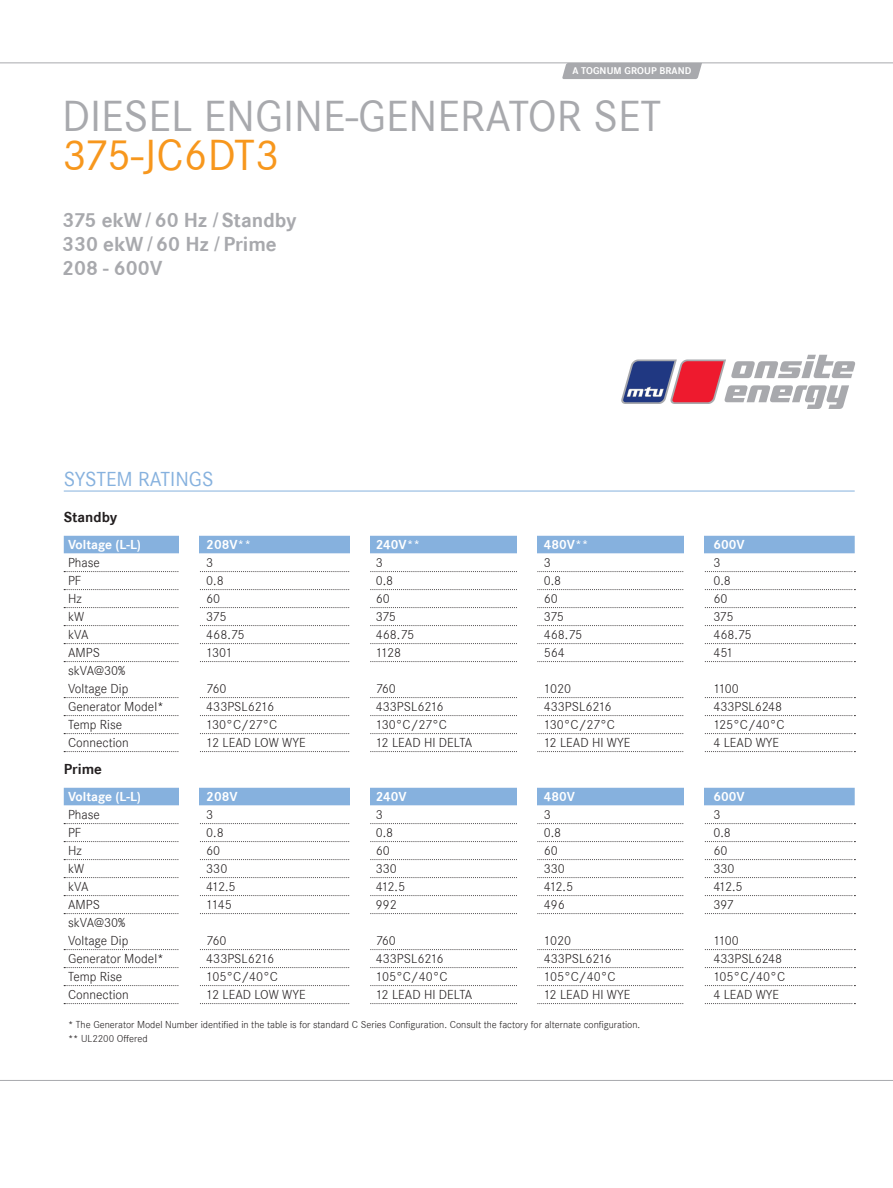
<style>
.page{position:relative;width:893px;height:1188px;background:#fff}
.page>*{position:absolute;margin:0;border:0;box-sizing:border-box;transform-origin:0 0}
.headline_1_gray{font:45px "Corporate S";color:#a8a9ad}
.headline_1_gray-2{font:45px "Corporate S";color:#f7971d}
.additional_text_1{font:700 21px "Corporate S";color:#a8a9ad}
.subheadline_1{font:21px "Corporate S";color:#86b1de}
.subheadline_2{font:700 15px "Corporate S";color:#231f20}
.t1{font:13.5px/18px "Corporate S Ligh";color:#231f20}
.t2{font:700 13.5px "Corporate S";color:#fff}
.t3{font:10.5px/14.2px "Corporate S Ligh";color:#231f20}
.t4{font:700 10.2px "Corporate S";letter-spacing:.01em;color:#fff}
</style>
<div class="page">
<svg style="left:621px;top:355px;width:234px;height:54px"></svg>
<hr style="left:0;top:63px;width:893px;height:1px;background:#a8a9ad">
<div style="left:562px;top:63px;width:140px;height:16px;background:#a8a9ad"></div>
<hr style="left:0;top:1080px;width:893px;height:1px;background:#a8a9ad">
<hr style="left:64px;top:491px;width:791px;height:1px;background:#86b1de">
<div style="left:64px;top:536px;width:791px;height:17px;background:#86b1de"></div>
<svg style="left:64px;top:571px;width:791px;height:1px"></svg>
<svg style="left:64px;top:589px;width:791px;height:1px"></svg>
<svg style="left:64px;top:607px;width:791px;height:1px"></svg>
<svg style="left:64px;top:625px;width:791px;height:1px"></svg>
<svg style="left:64px;top:643px;width:791px;height:1px"></svg>
<svg style="left:64px;top:661px;width:791px;height:1px"></svg>
<svg style="left:64px;top:697px;width:791px;height:1px"></svg>
<svg style="left:64px;top:715px;width:791px;height:1px"></svg>
<svg style="left:64px;top:733px;width:791px;height:1px"></svg>
<svg style="left:64px;top:751px;width:791px;height:1px"></svg>
<div style="left:64px;top:788px;width:791px;height:17px;background:#86b1de"></div>
<svg style="left:64px;top:823px;width:791px;height:1px"></svg>
<svg style="left:64px;top:841px;width:791px;height:1px"></svg>
<svg style="left:64px;top:859px;width:791px;height:1px"></svg>
<svg style="left:64px;top:877px;width:791px;height:1px"></svg>
<svg style="left:64px;top:895px;width:791px;height:1px"></svg>
<svg style="left:64px;top:913px;width:791px;height:1px"></svg>
<svg style="left:64px;top:949px;width:791px;height:1px"></svg>
<svg style="left:64px;top:967px;width:791px;height:1px"></svg>
<svg style="left:64px;top:985px;width:791px;height:1px"></svg>
<svg style="left:64px;top:1003px;width:791px;height:1px"></svg>
<div style="left:180px;top:522px;width:19px;height:241px;background:#fff"></div>
<div style="left:350px;top:522px;width:19px;height:490px;background:#fff"></div>
<div style="left:517px;top:522px;width:19px;height:489px;background:#fff"></div>
<div style="left:684px;top:522px;width:19px;height:489px;background:#fff"></div>
<div style="left:180px;top:774px;width:19px;height:238px;background:#fff"></div>
<p class="t4" style="left:573px;top:65px;width:120px">A tognum Group Brand</p>
<p class="headline_1_gray" style="left:62px;top:91px;width:601px">DIESEL ENGINE-GENERATOR SET</p>
<p class="headline_1_gray-2" style="left:63px;top:130px;width:218px">375-JC6DT3</p>
<p class="additional_text_1" style="left:63px;top:208px;width:235px">375 ekW<sup>/</sup>60 Hz <sup>/</sup>Standby</p>
<p class="additional_text_1" style="left:62px;top:232px;width:216px">330 ekW<sup>/</sup>60 Hz <sup>/</sup>Prime</p>
<p class="additional_text_1" style="left:62px;top:256px;width:102px">208 - 600V</p>
<p class="subheadline_1" style="left:64px;top:467px;width:98px">SYSTE M RATINGS</p>
<p class="subheadline_2" style="left:64px;top:508px;width:55px">Standby</p>
<p class="t2" style="left:68px;top:537px;width:75px">Voltage (L-L)</p>
<p class="t2" style="left:206px;top:537px;width:46px">208V**</p>
<p class="t2" style="left:376px;top:537px;width:46px">240V**</p>
<p class="t2" style="left:544px;top:537px;width:46px">480V**</p>
<p class="t2" style="left:713px;top:537px;width:33px">600V</p>
<p class="t1" style="left:68px;top:554px;width:33px">Phase</p>
<p class="t1" style="left:206px;top:554px;width:9px">3</p>
<p class="t1" style="left:376px;top:554px;width:9px">3</p>
<p class="t1" style="left:544px;top:554px;width:9px">3</p>
<p class="t1" style="left:713px;top:554px;width:9px">3</p>
<p class="t1" style="left:68px;top:572px;width:15px">PF</p>
<p class="t1" style="left:206px;top:572px;width:19px">0.8</p>
<p class="t1" style="left:376px;top:572px;width:19px">0.8</p>
<p class="t1" style="left:544px;top:572px;width:19px">0.8</p>
<p class="t1" style="left:713px;top:572px;width:19px">0.8</p>
<p class="t1" style="left:68px;top:590px;width:15px">Hz</p>
<p class="t1" style="left:206px;top:590px;width:16px">60</p>
<p class="t1" style="left:376px;top:590px;width:16px">60</p>
<p class="t1" style="left:544px;top:590px;width:16px">60</p>
<p class="t1" style="left:713px;top:590px;width:16px">60</p>
<p class="t1" style="left:68px;top:608px;width:18px">kW</p>
<p class="t1" style="left:206px;top:608px;width:22px">375</p>
<p class="t1" style="left:376px;top:608px;width:22px">375</p>
<p class="t1" style="left:544px;top:608px;width:22px">375</p>
<p class="t1" style="left:713px;top:608px;width:22px">375</p>
<p class="t1" style="left:68px;top:626px;width:22px">kVA</p>
<p class="t1" style="left:206px;top:626px;width:40px">468.75</p>
<p class="t1" style="left:376px;top:626px;width:40px">468.75</p>
<p class="t1" style="left:544px;top:626px;width:40px">468.75</p>
<p class="t1" style="left:713px;top:626px;width:40px">468.75</p>
<p class="t1" style="left:68px;top:644px;width:34px">AMPS</p>
<p class="t1" style="left:206px;top:644px;width:28px">1301</p>
<p class="t1" style="left:376px;top:644px;width:27px">1128</p>
<p class="t1" style="left:544px;top:644px;width:23px">564</p>
<p class="t1" style="left:713px;top:644px;width:22px">451</p>
<p class="t1" style="left:68px;top:662px;width:62px">skVA@30%<br>Voltage Dip</p>
<p class="t1" style="left:206px;top:680px;width:22px">760</p>
<p class="t1" style="left:376px;top:680px;width:22px">760</p>
<p class="t1" style="left:544px;top:680px;width:29px">1020</p>
<p class="t1" style="left:713px;top:680px;width:27px">1100</p>
<p class="t1" style="left:68px;top:698px;width:97px">Generator Model*</p>
<p class="t1" style="left:206px;top:698px;width:69px">433PSL6216</p>
<p class="t1" style="left:376px;top:698px;width:69px">433PSL6216</p>
<p class="t1" style="left:544px;top:698px;width:69px">433PSL6216</p>
<p class="t1" style="left:713px;top:698px;width:70px">433PSL6248</p>
<p class="t1" style="left:68px;top:716px;width:56px">Temp Rise</p>
<p class="t1" style="left:206px;top:716px;width:73px">130°C/27°C</p>
<p class="t1" style="left:376px;top:716px;width:73px">130°C/27°C</p>
<p class="t1" style="left:544px;top:716px;width:73px">130°C/27°C</p>
<p class="t1" style="left:713px;top:716px;width:73px">125°C/40°C</p>
<p class="t1" style="left:68px;top:734px;width:62px">Connection</p>
<p class="t1" style="left:206px;top:734px;width:101px">12 LEAD LOW WYE</p>
<p class="t1" style="left:376px;top:734px;width:98px">12 LEAD HI DELTA</p>
<p class="t1" style="left:544px;top:734px;width:88px">12 LEAD HI WYE</p>
<p class="t1" style="left:713px;top:734px;width:67px">4 LEAD WYE</p>
<p class="subheadline_2" style="left:64px;top:760px;width:40px">Prime</p>
<p class="t2" style="left:68px;top:789px;width:75px">Voltage (L-L)</p>
<p class="t2" style="left:206px;top:789px;width:33px">208V</p>
<p class="t2" style="left:376px;top:789px;width:32px">240V</p>
<p class="t2" style="left:544px;top:789px;width:33px">480V</p>
<p class="t2" style="left:713px;top:789px;width:33px">600V</p>
<p class="t1" style="left:68px;top:806px;width:33px">Phase</p>
<p class="t1" style="left:206px;top:806px;width:9px">3</p>
<p class="t1" style="left:376px;top:806px;width:9px">3</p>
<p class="t1" style="left:544px;top:806px;width:9px">3</p>
<p class="t1" style="left:713px;top:806px;width:9px">3</p>
<p class="t1" style="left:68px;top:824px;width:15px">PF</p>
<p class="t1" style="left:206px;top:824px;width:19px">0.8</p>
<p class="t1" style="left:376px;top:824px;width:19px">0.8</p>
<p class="t1" style="left:544px;top:824px;width:19px">0.8</p>
<p class="t1" style="left:713px;top:824px;width:19px">0.8</p>
<p class="t1" style="left:68px;top:842px;width:15px">Hz</p>
<p class="t1" style="left:206px;top:842px;width:16px">60</p>
<p class="t1" style="left:376px;top:842px;width:16px">60</p>
<p class="t1" style="left:544px;top:842px;width:16px">60</p>
<p class="t1" style="left:713px;top:842px;width:16px">60</p>
<p class="t1" style="left:68px;top:860px;width:18px">kW</p>
<p class="t1" style="left:206px;top:860px;width:23px">330</p>
<p class="t1" style="left:376px;top:860px;width:23px">330</p>
<p class="t1" style="left:544px;top:860px;width:23px">330</p>
<p class="t1" style="left:713px;top:860px;width:23px">330</p>
<p class="t1" style="left:68px;top:878px;width:22px">kVA</p>
<p class="t1" style="left:206px;top:878px;width:31px">412.5</p>
<p class="t1" style="left:376px;top:878px;width:31px">412.5</p>
<p class="t1" style="left:544px;top:878px;width:31px">412.5</p>
<p class="t1" style="left:713px;top:878px;width:31px">412.5</p>
<p class="t1" style="left:68px;top:896px;width:34px">AMPS</p>
<p class="t1" style="left:206px;top:896px;width:27px">1145</p>
<p class="t1" style="left:376px;top:896px;width:23px">992</p>
<p class="t1" style="left:544px;top:896px;width:23px">496</p>
<p class="t1" style="left:713px;top:896px;width:22px">397</p>
<p class="t1" style="left:68px;top:914px;width:62px">skVA@30%<br>Voltage Dip</p>
<p class="t1" style="left:206px;top:932px;width:22px">760</p>
<p class="t1" style="left:376px;top:932px;width:22px">760</p>
<p class="t1" style="left:544px;top:932px;width:29px">1020</p>
<p class="t1" style="left:713px;top:932px;width:27px">1100</p>
<p class="t1" style="left:68px;top:950px;width:97px">Generator Model*</p>
<p class="t1" style="left:206px;top:950px;width:69px">433PSL6216</p>
<p class="t1" style="left:376px;top:950px;width:69px">433PSL6216</p>
<p class="t1" style="left:544px;top:950px;width:69px">433PSL6216</p>
<p class="t1" style="left:713px;top:950px;width:70px">433PSL6248</p>
<p class="t1" style="left:68px;top:968px;width:56px">Temp Rise</p>
<p class="t1" style="left:206px;top:968px;width:73px">105°C/40°C</p>
<p class="t1" style="left:376px;top:968px;width:73px">105°C/40°C</p>
<p class="t1" style="left:544px;top:968px;width:73px">105°C/40°C</p>
<p class="t1" style="left:713px;top:968px;width:73px">105°C/40°C</p>
<p class="t1" style="left:68px;top:986px;width:62px">Connection</p>
<p class="t1" style="left:206px;top:986px;width:101px">12 LEAD LOW WYE</p>
<p class="t1" style="left:376px;top:986px;width:98px">12 LEAD HI DELTA</p>
<p class="t1" style="left:544px;top:986px;width:88px">12 LEAD HI WYE</p>
<p class="t1" style="left:713px;top:986px;width:67px">4 LEAD WYE</p>
<p class="t3" style="left:68px;top:1017px;width:574px">* The Generator Model Number identified in the table is for standard C Series Configuration. Consult the factory for alternate configuration. ** UL2200 Offered</p>
</div>
